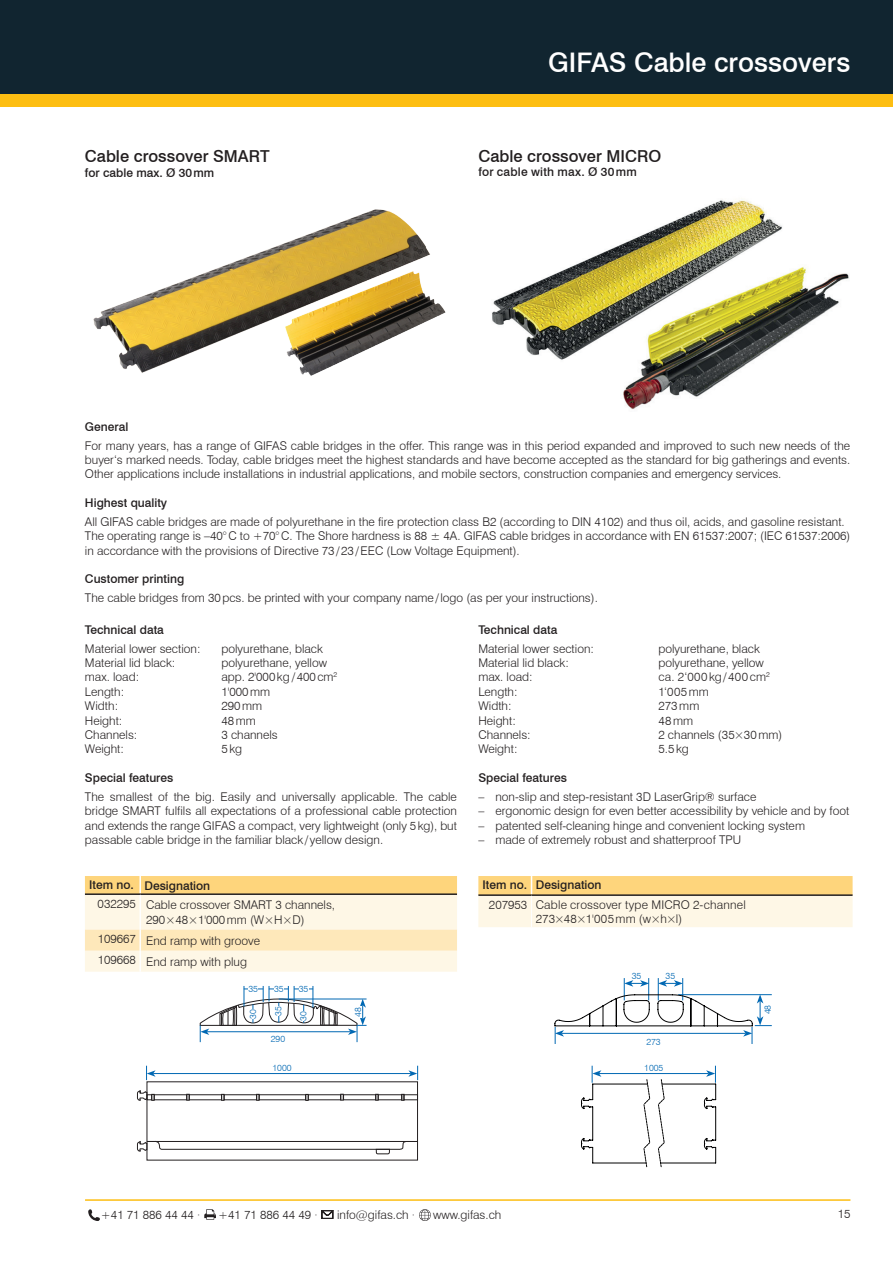
<style>
.page{position:relative;width:893px;height:1263px;background:#fff}
.page>*{position:absolute;margin:0;border:0;box-sizing:border-box;transform-origin:0 0}
.t1{font:500 27px "Swiss 721 BT";color:#fff}
.t2{font:500 16.5px "Swiss 721 BT";color:#231f20}
.t3{font:300 12px/14.4px "Swiss 721 BT";color:#231f20}
.t4{font:500 12px "Swiss 721 BT";color:#231f20}
.t5{font:300 12px "Swiss 721 BT";letter-spacing:.04em;color:#231f20}
.t6{font:300 9px "Swiss 721 BT";color:#0168b3}
</style>
<div class="page">
<div style="left:0;top:89px;width:893px;height:17px;background:#fdbe12"></div>
<div style="left:0;top:0;width:893px;height:94px;background:#112530"></div>
<hr style="left:85px;top:1199px;width:765px;height:2px;background:#fdbe12">
<svg style="left:88px;top:1209px;width:12px;height:12px"></svg>
<svg style="left:204px;top:1209px;width:12px;height:11px"></svg>
<svg style="left:322px;top:1210px;width:11px;height:9px"></svg>
<svg style="left:419px;top:1209px;width:12px;height:12px"></svg>
<img style="left:93px;top:209px;width:353px;height:167px">
<svg style="left:200px;top:986px;width:167px;height:56px"></svg>
<div style="left:248px;top:985px;width:10px;height:7px;background:#fff"></div>
<div style="left:274px;top:985px;width:10px;height:7px;background:#fff"></div>
<div style="left:299px;top:985px;width:10px;height:7px;background:#fff"></div>
<div style="left:268px;top:1035px;width:19px;height:9px;background:#fff"></div>
<div style="left:354px;top:1006px;width:8px;height:12px;background:#fff"></div>
<img style="left:623px;top:267px;width:226px;height:142px">
<img style="left:492px;top:200px;width:293px;height:162px">
<svg style="left:554px;top:978px;width:218px;height:66px"></svg>
<svg style="left:581px;top:1066px;width:135px;height:102px"></svg>
<div style="left:154px;top:1094px;width:33px;height:6px;border:1px solid #231f20"></div>
<div style="left:404px;top:1094px;width:14px;height:6px;border:1px solid #231f20"></div>
<div style="left:189px;top:1094px;width:33px;height:6px;border:1px solid #231f20"></div>
<div style="left:224px;top:1094px;width:33px;height:6px;border:1px solid #231f20"></div>
<div style="left:308px;top:1094px;width:33px;height:6px;border:1px solid #231f20"></div>
<div style="left:343px;top:1094px;width:33px;height:6px;border:1px solid #231f20"></div>
<div style="left:378px;top:1094px;width:24px;height:6px;border:1px solid #231f20"></div>
<div style="left:259px;top:1094px;width:47px;height:6px;border:1px solid #231f20"></div>
<svg style="left:137px;top:1090px;width:17px;height:11px"></svg>
<svg style="left:186px;top:1094px;width:3px;height:6px"></svg>
<svg style="left:221px;top:1094px;width:3px;height:6px"></svg>
<svg style="left:256px;top:1094px;width:3px;height:6px"></svg>
<svg style="left:305px;top:1094px;width:3px;height:7px"></svg>
<svg style="left:340px;top:1094px;width:3px;height:6px"></svg>
<svg style="left:375px;top:1094px;width:3px;height:6px"></svg>
<svg style="left:401px;top:1094px;width:3px;height:6px"></svg>
<svg style="left:137px;top:1141px;width:281px;height:20px"></svg>
<hr style="left:153px;top:1073px;width:258px;height:1px;background:#0168b3">
<svg style="left:146px;top:1066px;width:10px;height:14px"></svg>
<svg style="left:408px;top:1066px;width:10px;height:14px"></svg>
<svg style="left:85px;top:876px;width:372px;height:96px;background:#feedc9"></svg>
<hr style="left:85px;top:893px;width:55px;height:2px;background:#231f20">
<hr style="left:140px;top:893px;width:317px;height:2px;background:#231f20">
<hr style="left:139px;top:895px;width:2px;height:35px;background:#fff">
<hr style="left:139px;top:930px;width:2px;height:21px;background:#fff">
<hr style="left:139px;top:951px;width:2px;height:21px;background:#fff">
<svg style="left:478px;top:876px;width:375px;height:51px;background:#feeabf"></svg>
<hr style="left:478px;top:894px;width:53px;height:2px;background:#231f20">
<hr style="left:531px;top:894px;width:322px;height:2px;background:#231f20">
<hr style="left:531px;top:896px;width:1px;height:31px;background:#fff">
<h2 class="t2" style="left:85px;top:146px;width:186px">Cable crossover SMART</h2>
<p class="t4" style="left:85px;top:165px;width:131px">for cable max. Ø 30mm</p>
<h1 class="t1" style="left:548px;top:46px;width:304px">GIFAS Cable crossovers</h1>
<h2 class="t2" style="left:478px;top:146px;width:185px">Cable crossover MICRO</h2>
<p class="t4" style="left:478px;top:165px;width:160px">for cable with max. Ø 30mm</p>
<p class="t4" style="left:85px;top:419px;width:45px">General</p>
<p class="t3" style="left:85px;top:438px;width:767px;text-align:justify">For many years, has a range of GIFAS cable bridges in the offer. This range was in this period expanded and improved to such new needs of the buyer‘s marked needs. Today, cable bridges meet the highest standards and have become accepted as the standard for big gatherings and events.<br>Other applications include installations in industrial applications, and mobile sectors, construction companies and emergency services.</p>
<p class="t4" style="left:85px;top:495px;width:84px">Highest quality</p>
<p class="t3" style="left:85px;top:514px;width:767px">All GIFAS cable bridges are made of polyurethane in the fire protection class B2 (according to DIN 4102) and thus oil, acids, and gasoline resistant.<br>The operating range is –40°C to +70°C. The Shore hardness is 88 ± 4A. GIFAS cable bridges in accordance with EN 61537:2007; (IEC 61537:2006) in accordance with the provisions of Directive 73/23/EEC (Low Voltage Equipment).</p>
<p class="t4" style="left:85px;top:572px;width:101px">Customer printing</p>
<p class="t3" style="left:85px;top:590px;width:514px">The cable bridges from 30pcs. be printed with your company name/logo (as per your instructions).</p>
<p class="t4" style="left:85px;top:622px;width:80px">Technical data</p>
<p class="t3" style="left:85px;top:641px;width:117px">Material lower section:</p>
<p class="t3" style="left:221px;top:641px;width:103px">polyurethane, black</p>
<p class="t3" style="left:85px;top:655px;width:92px">Material lid black:</p>
<p class="t3" style="left:221px;top:655px;width:107px">polyurethane, yellow</p>
<p class="t3" style="left:85px;top:670px;width:56px">max. load:</p>
<p class="t3" style="left:221px;top:670px;width:117px">app. 2'000kg /400cm<sup>2</sup></p>
<p class="t3" style="left:85px;top:684px;width:41px">Length:</p>
<p class="t3" style="left:221px;top:684px;width:50px">1'000mm</p>
<p class="t3" style="left:85px;top:699px;width:35px">Width:</p>
<p class="t3" style="left:221px;top:699px;width:42px">290mm</p>
<p class="t3" style="left:85px;top:713px;width:39px">Height:</p>
<p class="t3" style="left:221px;top:713px;width:36px">48mm</p>
<p class="t3" style="left:85px;top:727px;width:54px">Channels:</p>
<p class="t3" style="left:221px;top:727px;width:58px">3 channels</p>
<p class="t3" style="left:85px;top:742px;width:41px">Weight:</p>
<p class="t3" style="left:221px;top:742px;width:22px">5kg</p>
<p class="t4" style="left:85px;top:771px;width:90px">Special features</p>
<p class="t3" style="left:85px;top:789px;width:374px;text-align:justify">The smallest of the big. Easily and universally applicable. The cable bridge SMART fulfils all expectations of a professional cable protection and extends the range GIFAS a compact, very lightweight (only 5kg), but passable cable bridge in the familiar black / yellow design.</p>
<p class="t4" style="left:478px;top:622px;width:80px">Technical data</p>
<p class="t3" style="left:478px;top:641px;width:117px">Material lower section:</p>
<p class="t3" style="left:658px;top:641px;width:103px">polyurethane, black</p>
<p class="t3" style="left:478px;top:655px;width:92px">Material lid black:</p>
<p class="t3" style="left:658px;top:655px;width:107px">polyurethane, yellow</p>
<p class="t3" style="left:478px;top:670px;width:56px">max. load:</p>
<p class="t5" style="left:658px;top:670px;width:113px">ca. 2‘000kg/400cm<sup>2</sup></p>
<p class="t3" style="left:478px;top:684px;width:41px">Length:</p>
<p class="t3" style="left:658px;top:684px;width:52px">1‘005mm</p>
<p class="t3" style="left:478px;top:699px;width:35px">Width:</p>
<p class="t3" style="left:658px;top:699px;width:42px">273mm</p>
<p class="t3" style="left:478px;top:713px;width:39px">Height:</p>
<p class="t3" style="left:658px;top:713px;width:36px">48mm</p>
<p class="t3" style="left:478px;top:727px;width:54px">Channels:</p>
<p class="t3" style="left:658px;top:727px;width:125px">2 channels (35×30mm)</p>
<p class="t3" style="left:478px;top:742px;width:41px">Weight:</p>
<p class="t3" style="left:658px;top:742px;width:32px">5.5kg</p>
<p class="t4" style="left:478px;top:771px;width:90px">Special features</p>
<p class="t3" style="left:478px;top:789px;width:279px">– non-slip and step-resistant 3D LaserGrip® surface</p>
<p class="t3" style="left:478px;top:804px;width:372px">– ergonomic design for even better accessibility by vehicle and by foot</p>
<p class="t3" style="left:478px;top:818px;width:328px">– patented self-cleaning hinge and convenient locking system</p>
<p class="t3" style="left:478px;top:832px;width:264px">– made of extremely robust and shatterproof TPU</p>
<p class="t4" style="left:89px;top:878px;width:123px">Item no. Designation</p>
<p class="t3" style="left:146px;top:898px;width:190px;text-indent:-49px">032295 Cable crossover SMART 3 channels,<br>290×48×1'000mm (W×H×D)</p>
<p class="t3" style="left:98px;top:930px;width:164px;line-height:21px">109667 End ramp with groove<br>109668 End ramp with plug</p>
<p class="t4" style="left:483px;top:878px;width:120px">Item no. Designation</p>
<p class="t3" style="left:536px;top:897px;width:212px;text-indent:-47px">207953 Cable crossover type MICRO 2-channel<br>273×48×1'005mm (w×h×l)</p>
<p class="t6" style="left:632px;top:970px;width:11px">35</p>
<p class="t6" style="left:666px;top:970px;width:11px">35</p>
<p class="t6" style="left:248px;top:983px;width:11px">35</p>
<p class="t6" style="left:274px;top:983px;width:11px">35</p>
<p class="t6" style="left:299px;top:983px;width:11px">35</p>
<p class="t6" style="left:248px;top:1019px;width:11px;rotate:-90deg">30</p>
<p class="t6" style="left:273px;top:1016px;width:11px;rotate:-90deg">35</p>
<p class="t6" style="left:298px;top:1021px;width:11px;rotate:-90deg">30</p>
<p class="t6" style="left:352px;top:1017px;width:11px;rotate:-90deg">48</p>
<p class="t6" style="left:762px;top:1014px;width:11px;rotate:-90deg">48</p>
<p class="t6" style="left:271px;top:1034px;width:16px">290</p>
<p class="t6" style="left:646px;top:1036px;width:16px">273</p>
<p class="t6" style="left:272px;top:1062px;width:21px">1000</p>
<p class="t6" style="left:644px;top:1062px;width:21px">1005</p>
<p class="t3" style="left:101px;top:1207px;width:101px">+41 71 886 44 44 ·</p>
<p class="t3" style="left:218px;top:1207px;width:101px">+41 71 886 44 49 ·</p>
<p class="t3" style="left:337px;top:1207px;width:80px">info@gifas.ch ·</p>
<p class="t3" style="left:433px;top:1207px;width:70px">www.gifas.ch</p>
<p class="t3" style="left:838px;top:1207px;width:14px">15</p>
</div>
